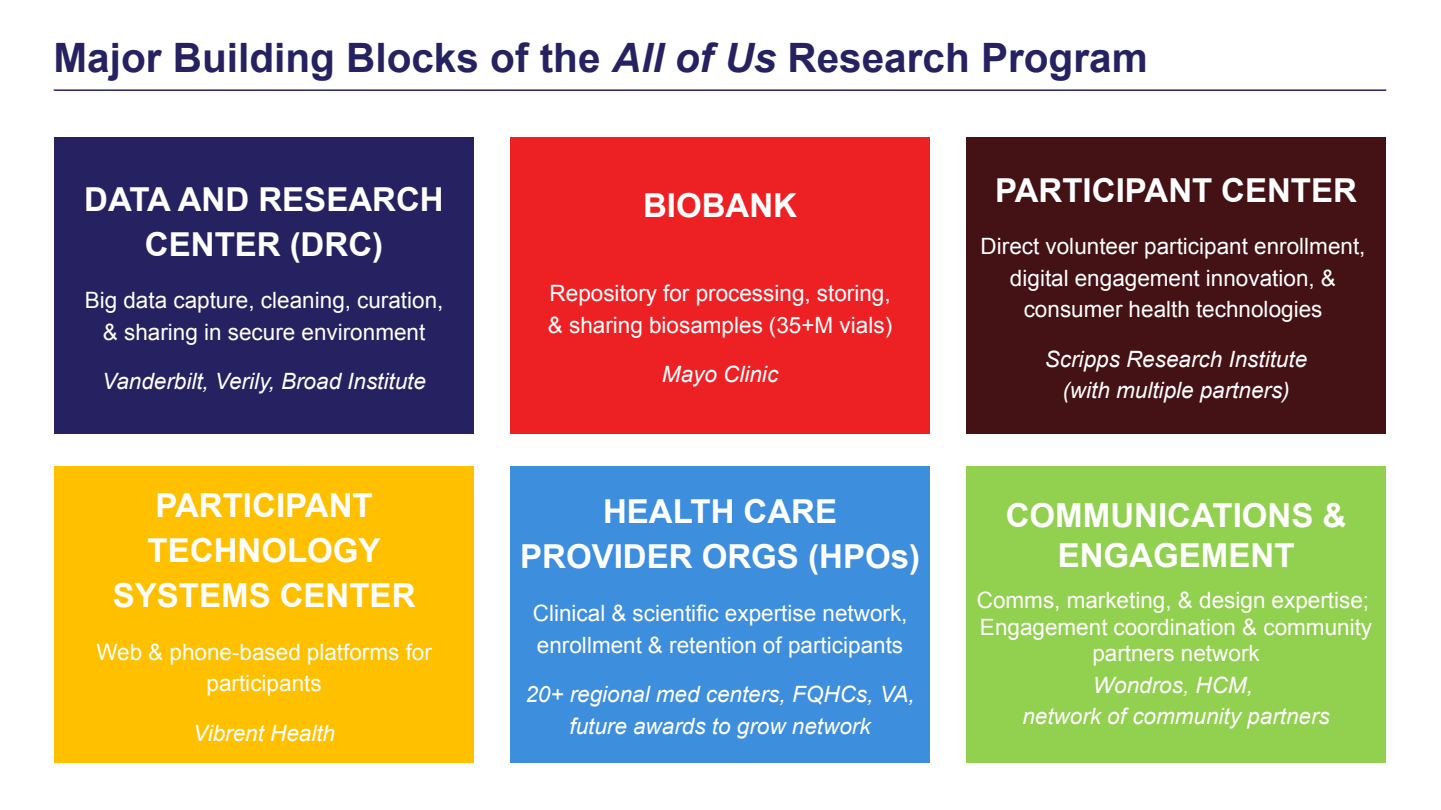
<style>
.page{position:relative;width:1441px;height:810px;background:#fff}
.page>*{position:absolute;margin:0;border:0;box-sizing:border-box;transform-origin:0 0}
.t1{font:700 40.5px "Arial";color:#262261}
.t2{font:700 33px/45px "Arial";color:#fff;text-align:center}
.t3{font:22.5px/31.5px "Arial";color:#fff;text-align:center}
.t4{font:italic 22.5px/31.5px "Arial";color:#fff;text-align:center}
.s1{font-style:italic}
</style>
<div class="page">
<hr style="left:54px;top:90px;width:1332px;height:1px;background:#262261">
<div style="left:510px;top:137px;width:419px;height:297px;background:#ed2024"></div>
<div style="left:510px;top:466px;width:419px;height:297px;background:#3e8ede"></div>
<div style="left:54px;top:137px;width:420px;height:297px;background:#262261"></div>
<div style="left:966px;top:137px;width:419px;height:297px;background:#441114"></div>
<div style="left:54px;top:466px;width:420px;height:297px;background:#ffc000"></div>
<div style="left:966px;top:466px;width:419px;height:297px;background:#92d050"></div>
<h1 class="t1" style="left:54px;top:31px;width:1095px">Major Building Blocks of the <span class="s1">All of Us</span> Research Program</h1>
<p class="t2" style="left:84px;top:178px;width:361px">DATA AND RESEARCH<br>CENTER (DRC)</p>
<p class="t3" style="left:85px;top:285px;width:360px">Big data capture, cleaning, curation, &amp; sharing in secure environment</p>
<p class="t4" style="left:102px;top:366px;width:325px">Vanderbilt, Verily, Broad Institute</p>
<p class="t2" style="left:113px;top:484px;width:304px">PARTICIPANT<br>TECHNOLOGY<br>SYSTEMS CENTER</p>
<p class="t3" style="left:96px;top:636px;width:337px">Web &amp; phone-based platforms for participants</p>
<p class="t4" style="left:193px;top:717px;width:144px">Vibrent Health</p>
<p class="t2" style="left:643px;top:184px;width:156px">BIOBANK</p>
<p class="t3" style="left:548px;top:278px;width:346px;text-align:left">Repository for processing, storing, &amp; sharing biosamples (35+M vials)</p>
<p class="t4" style="left:662px;top:359px;width:118px">Mayo Clinic</p>
<p class="t2" style="left:520px;top:490px;width:401px">HEALTH CARE<br>PROVIDER ORGS (HPOs)</p>
<p class="t3" style="left:532px;top:598px;width:376px;text-align:left">Clinical &amp; scientific expertise network, enrollment &amp; retention of participants</p>
<p class="t4" style="left:525px;top:679px;width:391px">20+ regional med centers, FQHCs, VA, future awards to grow network</p>
<p class="t2" style="left:995px;top:169px;width:363px">PARTICIPANT CENTER</p>
<p class="t3" style="left:980px;top:231px;width:386px">Direct volunteer participant enrollment, digital engagement innovation, &amp; consumer health technologies</p>
<p class="t4" style="left:1044px;top:343px;width:264px">Scripps Research Institute (with multiple partners)</p>
<p class="t2" style="left:1005px;top:497px;width:342px;line-height:39.6px">COMMUNICATIONS &amp;<br>ENGAGEMENT</p>
<p class="t3" style="left:976px;top:586px;width:397px;line-height:26.9px">Comms, marketing, &amp; design expertise;<br>Engagement coordination &amp; community partners network</p>
<p class="t4" style="left:1092px;top:670px;width:161px">Wondros, HCM,</p>
<p class="t4" style="left:1022px;top:701px;width:309px">network of community partners</p>
</div>
